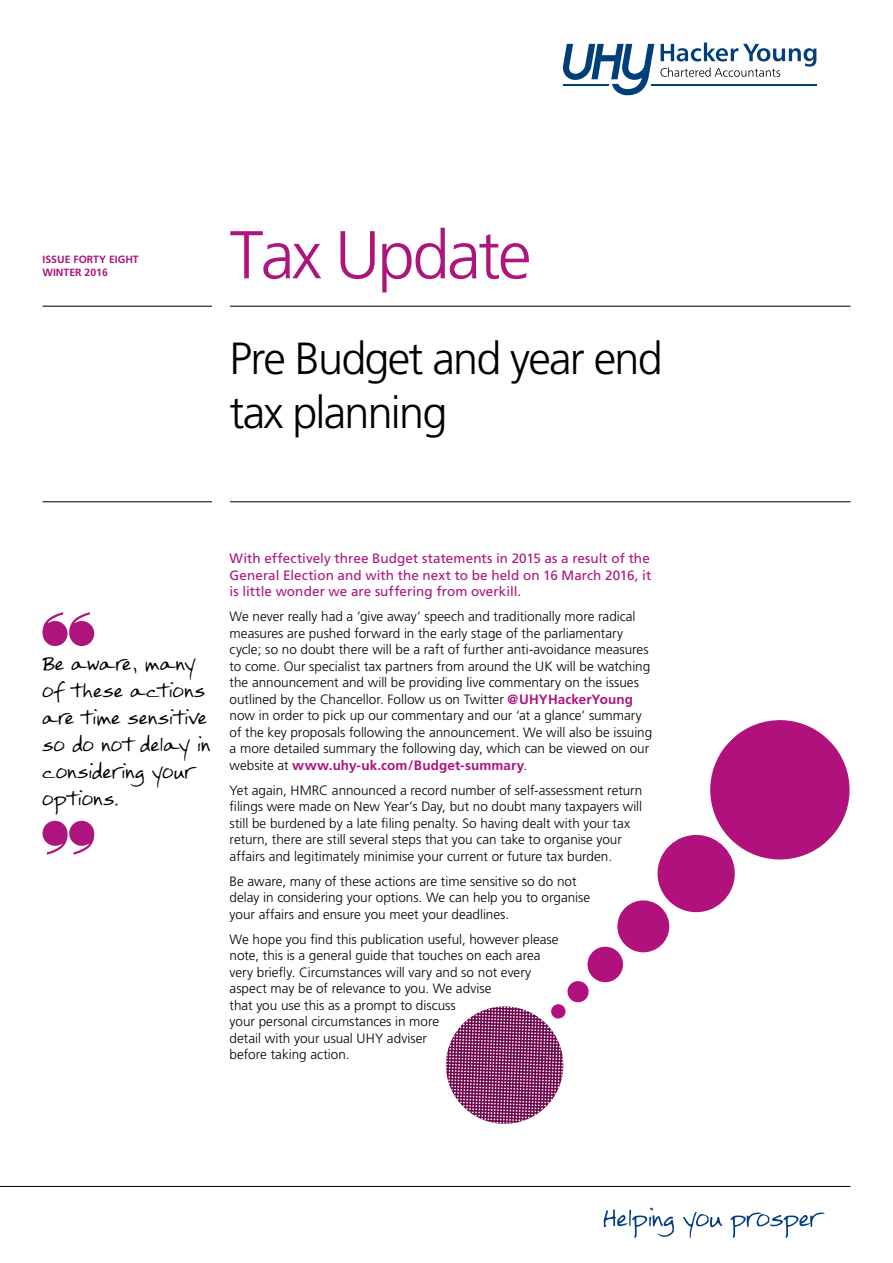
<style>
.page{position:relative;width:893px;height:1263px;background:#fff}
.page>*{position:absolute;margin:0;border:0;box-sizing:border-box;transform-origin:0 0}
.t1{font:300 67.5px "Frutiger";letter-spacing:-.04em;color:#ad147d}
.t2{font:300 45px/54px "Frutiger";letter-spacing:-.04em;color:#000}
.t3{font:15px/27px "FG Rebecca";letter-spacing:.015em;color:#000}
.t4{font:300 13.5px/16.5px "Frutiger";color:#000}
.t5{font:13.5px/16.5px "Frutiger";letter-spacing:.005em;color:#ad147d;text-align:justify}
.t6{font:700 10.5px/12.6px "Frutiger";color:#ad147d}
.s1{font-weight:700;color:#ad147d}
</style>
<div class="page">
<hr style="left:0;top:1186px;width:850px;height:1px;background:#000">
<svg style="left:604px;top:1208px;width:70px;height:30px"></svg>
<svg style="left:683px;top:1211px;width:39px;height:27px"></svg>
<svg style="left:730px;top:1212px;width:95px;height:26px"></svg>
<hr style="left:43px;top:306px;width:807px;height:1px;background:#000">
<hr style="left:43px;top:501px;width:807px;height:1px;background:#000">
<div style="left:213px;top:281px;width:17px;height:255px;background:#fff"></div>
<svg style="left:43px;top:612px;width:51px;height:34px"></svg>
<svg style="left:43px;top:821px;width:51px;height:33px"></svg>
<svg style="left:660px;top:43px;width:156px;height:34px"></svg>
<hr style="left:651px;top:84px;width:165px;height:1px;background:#003f79">
<svg style="left:563px;top:44px;width:91px;height:51px"></svg>
<div style="left:567px;top:981px;width:22px;height:21px;background:#b0117d;border-radius:50%"></div>
<div style="left:587px;top:946px;width:36px;height:36px;background:#b0117d;border-radius:50%"></div>
<svg style="left:617px;top:720px;width:233px;height:233px"></svg>
<svg style="left:445px;top:1005px;width:120px;height:119px"></svg>
<p class="t6" style="left:43px;top:253px;width:98px">ISSUE FORTY EIGHT<br>WINTER 2016</p>
<h1 class="t1" style="left:230px;top:217px;width:303px">Tax Update</h1>
<h2 class="t2" style="left:230px;top:332px;width:435px">Pre Budget and year end tax planning</h2>
<p class="t3" style="left:43px;top:652px;width:170px">Be aware, many of these actions are time sensitive so do not delay in considering your options.</p>
<p class="t5" style="left:230px;top:550px;width:423px">With effectively three Budget statements in 2015 as a result of the General Election and with the next to be held on 16 March 2016, it is little wonder we are suffering from overkill.</p>
<p class="t4" style="left:230px;top:609px;width:424px">We never really had a ’give away’ speech and traditionally more radical measures are pushed forward in the early stage of the parliamentary cycle; so no doubt there will be a raft of further anti-avoidance measures to come. Our specialist tax partners from around the UK will be watching the announcement and will be providing live commentary on the issues outlined by the Chancellor. Follow us on Twitter <span class="s1">@UHYHackerYoung </span>now in order to pick up our commentary and our ‘at a glance’ summary of the key proposals following the announcement. We will also be issuing a more detailed summary the following day, which can be viewed on our website at <span class="s1">www.uhy-uk.com/Budget-summary</span>.</p>
<p class="t4" style="left:230px;top:782px;width:414px">Yet again, HMRC announced a record number of self-assessment return filings were made on New Year’s Day, but no doubt many taxpayers will still be burdened by a late filing penalty. So having dealt with your tax return, there are still several steps that you can take to organise your affairs and legitimately minimise your current or future tax burden.</p>
<p class="t4" style="left:230px;top:873px;width:362px">Be aware, many of these actions are time sensitive so do not delay in considering your options. We can help you to organise your affairs and ensure you meet your deadlines.</p>
<p class="t4" style="left:230px;top:931px;width:331px">We hope you find this publication useful, however please note, this is a general guide that touches on each area very briefly. Circumstances will vary and so not every aspect may be of relevance to you. We advise<br>that you use this as a prompt to discuss<br>your personal circumstances in more<br>detail with your usual UHY adviser<br>before taking action.</p>
</div>
